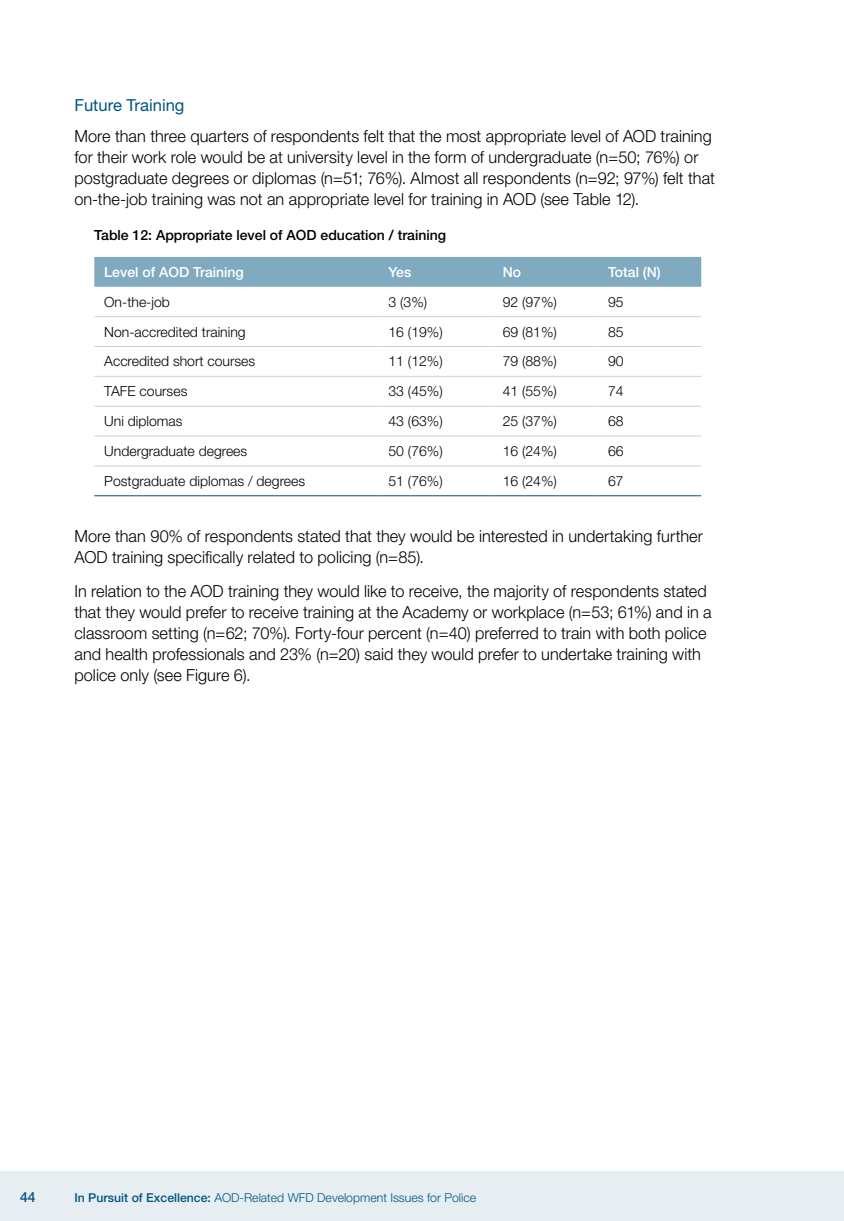
<style>
.page{position:relative;width:844px;height:1221px;background:#fff}
.page>*{position:absolute;margin:0;border:0;box-sizing:border-box;transform-origin:0 0}
.t1{font:300 16.62px/21px "Helvetica Neue LT Std";letter-spacing:.005em;color:#000}
.t2{font:16.62px "Helvetica Neue LT Std";color:#005581}
.t3{font:300 14px "Helvetica Neue LT Std";color:#000}
.t4{font:500 14px "Helvetica Neue LT Std";color:#000}
.t5{font:500 14px "Helvetica Neue LT Std";color:#fff}
.t6{font:500 14px "Helvetica Neue LT Std";color:#005581}
.t7{font:300 12.25px "Helvetica Neue LT Std";color:#005581}
.s1{font-weight:500}
</style>
<div class="page">
<div style="left:0;top:1171px;width:843px;height:49px;background:#e6eef2"></div>
<hr style="left:843px;top:1171px;width:1px;height:49px;background:#e6eef2">
<div style="left:94px;top:257px;width:607px;height:30px;background:#80aac0"></div>
<hr style="left:94px;top:495px;width:284px;height:1px;background:#005581">
<hr style="left:378px;top:495px;width:114px;height:1px;background:#005581">
<hr style="left:492px;top:495px;width:106px;height:1px;background:#005581">
<hr style="left:598px;top:495px;width:103px;height:1px;background:#005581">
<hr style="left:94px;top:316px;width:284px;height:1px;background:#bfd4df">
<hr style="left:378px;top:316px;width:114px;height:1px;background:#bfd4df">
<hr style="left:492px;top:316px;width:106px;height:1px;background:#bfd4df">
<hr style="left:598px;top:316px;width:103px;height:1px;background:#bfd4df">
<hr style="left:94px;top:346px;width:284px;height:1px;background:#bfd4df">
<hr style="left:378px;top:346px;width:114px;height:1px;background:#bfd4df">
<hr style="left:492px;top:346px;width:106px;height:1px;background:#bfd4df">
<hr style="left:598px;top:346px;width:103px;height:1px;background:#bfd4df">
<hr style="left:94px;top:376px;width:284px;height:1px;background:#bfd4df">
<hr style="left:378px;top:376px;width:114px;height:1px;background:#bfd4df">
<hr style="left:492px;top:376px;width:106px;height:1px;background:#bfd4df">
<hr style="left:598px;top:376px;width:103px;height:1px;background:#bfd4df">
<hr style="left:94px;top:406px;width:284px;height:1px;background:#bfd4df">
<hr style="left:378px;top:406px;width:114px;height:1px;background:#bfd4df">
<hr style="left:492px;top:406px;width:106px;height:1px;background:#bfd4df">
<hr style="left:598px;top:406px;width:103px;height:1px;background:#bfd4df">
<hr style="left:94px;top:435px;width:284px;height:1px;background:#bfd4df">
<hr style="left:378px;top:435px;width:114px;height:1px;background:#bfd4df">
<hr style="left:492px;top:435px;width:106px;height:1px;background:#bfd4df">
<hr style="left:598px;top:435px;width:103px;height:1px;background:#bfd4df">
<hr style="left:94px;top:465px;width:284px;height:1px;background:#bfd4df">
<hr style="left:378px;top:465px;width:114px;height:1px;background:#bfd4df">
<hr style="left:492px;top:465px;width:106px;height:1px;background:#bfd4df">
<hr style="left:598px;top:465px;width:103px;height:1px;background:#bfd4df">
<p class="t2" style="left:74px;top:95px;width:111px">Future Training</p>
<p class="t1" style="left:74px;top:125px;width:641px">More than three quarters of respondents felt that the most appropriate level of AOD training for their work role would be at university level in the form of undergraduate (n=50; 76%) or postgraduate degrees or diplomas (n=51; 76%). Almost all respondents (n=92; 97%) felt that on-the-job training was not an appropriate level for training in AOD (see Table 12).</p>
<p class="t4" style="left:94px;top:227px;width:353px">Table 12: Appropriate level of AOD education / training</p>
<p class="t5" style="left:104px;top:263px;width:141px">Level of AOD Training</p>
<p class="t5" style="left:388px;top:263px;width:24px">Yes</p>
<p class="t5" style="left:502px;top:263px;width:20px">No</p>
<p class="t5" style="left:608px;top:263px;width:54px">Total (N)</p>
<p class="t3" style="left:104px;top:293px;width:67px">On-the-job</p>
<p class="t3" style="left:388px;top:293px;width:40px">3 (3%)</p>
<p class="t3" style="left:502px;top:293px;width:56px">92 (97%)</p>
<p class="t3" style="left:608px;top:293px;width:17px">95</p>
<p class="t3" style="left:104px;top:323px;width:143px">Non-accredited training</p>
<p class="t3" style="left:388px;top:323px;width:56px">16 (19%)</p>
<p class="t3" style="left:502px;top:323px;width:56px">69 (81%)</p>
<p class="t3" style="left:608px;top:323px;width:17px">85</p>
<p class="t3" style="left:104px;top:353px;width:152px">Accredited short courses</p>
<p class="t3" style="left:388px;top:353px;width:56px">11 (12%)</p>
<p class="t3" style="left:502px;top:353px;width:56px">79 (88%)</p>
<p class="t3" style="left:608px;top:353px;width:17px">90</p>
<p class="t3" style="left:104px;top:383px;width:85px">TAFE courses</p>
<p class="t3" style="left:388px;top:383px;width:56px">33 (45%)</p>
<p class="t3" style="left:502px;top:383px;width:56px">41 (55%)</p>
<p class="t3" style="left:608px;top:383px;width:17px">74</p>
<p class="t3" style="left:104px;top:412px;width:80px">Uni diplomas</p>
<p class="t3" style="left:388px;top:412px;width:56px">43 (63%)</p>
<p class="t3" style="left:502px;top:412px;width:56px">25 (37%)</p>
<p class="t3" style="left:608px;top:412px;width:17px">68</p>
<p class="t3" style="left:104px;top:442px;width:144px">Undergraduate degrees</p>
<p class="t3" style="left:388px;top:442px;width:56px">50 (76%)</p>
<p class="t3" style="left:502px;top:442px;width:56px">16 (24%)</p>
<p class="t3" style="left:608px;top:442px;width:17px">66</p>
<p class="t3" style="left:104px;top:472px;width:202px">Postgraduate diplomas / degrees</p>
<p class="t3" style="left:388px;top:472px;width:56px">51 (76%)</p>
<p class="t3" style="left:502px;top:472px;width:56px">16 (24%)</p>
<p class="t3" style="left:608px;top:472px;width:17px">67</p>
<p class="t1" style="left:74px;top:525px;width:630px">More than 90% of respondents stated that they would be interested in undertaking further<br>AOD training specifically related to policing (n=85).</p>
<p class="t1" style="left:74px;top:580px;width:638px">In relation to the AOD training they would like to receive, the majority of respondents stated that they would prefer to receive training at the Academy or workplace (n=53; 61%) and in a classroom setting (n=62; 70%). Forty-four percent (n=40) preferred to train with both police and health professionals and 23% (n=20) said they would prefer to undertake training with police only (see Figure 6).</p>
<p class="t6" style="left:20px;top:1188px;width:17px">44</p>
<p class="t7" style="left:74px;top:1190px;width:403px"><span class="s1">In Pursuit of Excellence:</span> AOD-Related WFD Development Issues for Police</p>
</div>
